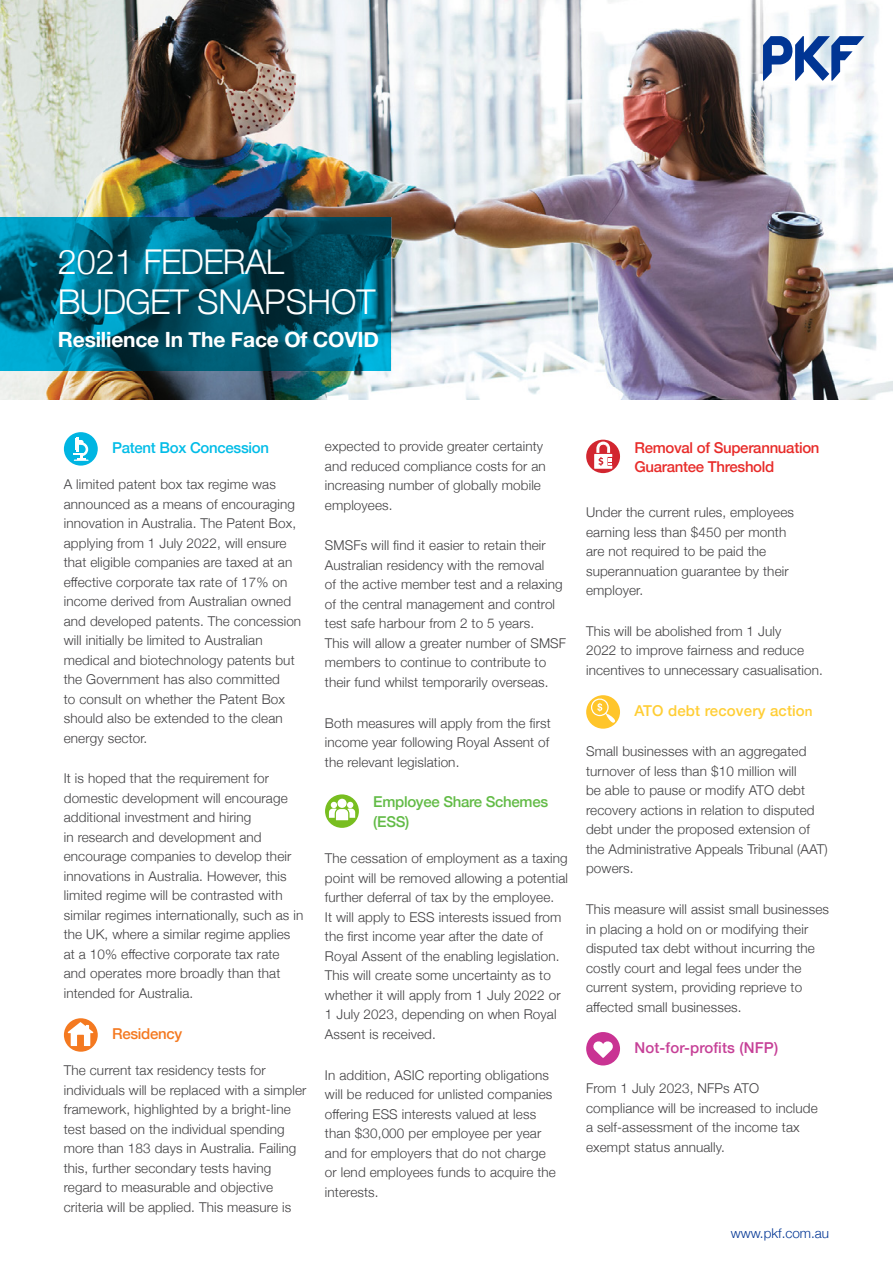
<style>
.page{position:relative;width:893px;height:1263px;background:#fff}
.page>*{position:absolute;margin:0;border:0;box-sizing:border-box;transform-origin:0 0}
.NEW_HEAD_ORANGE{font:300 34.2px/39.8px "Helvetica Neue";letter-spacing:-.02em;color:#fff}
.Front{font:700 21px "Helvetica Neue";letter-spacing:-.01em;color:#fff}
.SUB_RED{font:500 15px/19.5px "Helvetica Neue";letter-spacing:-.02em;color:#e82c2a}
.GREEN_SUB{font:500 15px/19.5px "Helvetica Neue";letter-spacing:-.02em;color:#62bb46}
._2018_BLUE_PRIM_SUB{font:500 15px "Helvetica Neue";letter-spacing:.01em;color:#ffce35}
._2018_BLUE_PRIM_SUB-2{font:500 15px "Helvetica Neue";letter-spacing:.01em;color:#c64097}
.SUBBY_AQUA{font:500 15px "Helvetica Neue";letter-spacing:-.02em;color:#00bce7}
.SUBBY_OR{font:500 15px "Helvetica Neue";letter-spacing:-.02em;color:#f47920}
._2018_BLUE_PRIM_SUB-3{font:300 13.5px/19.5px "Helvetica Neue";letter-spacing:.01em;color:#414042}
._2018_BLUE_PRIM_SUB-4{font:300 13.5px "Helvetica Neue";color:#003594}
.s1{font-size:13.5px}
</style>
<div class="page">
<div style="left:64px;top:432px;width:34px;height:34px;background:#00b5e2;border-radius:50%"></div>
<svg style="left:74px;top:437px;width:14px;height:24px"></svg>
<svg style="left:64px;top:1018px;width:34px;height:34px"></svg>
<svg style="left:68px;top:1022px;width:25px;height:24px"></svg>
<svg style="left:325px;top:794px;width:34px;height:34px"></svg>
<div style="left:337px;top:799px;width:10px;height:9px;background:#fff;border-radius:50%"></div>
<svg style="left:329px;top:802px;width:26px;height:19px"></svg>
<div style="left:586px;top:440px;width:34px;height:33px;background:#d22630;border-radius:50%"></div>
<svg style="left:594px;top:442px;width:18px;height:27px"></svg>
<svg style="left:586px;top:695px;width:34px;height:34px"></svg>
<svg style="left:591px;top:698px;width:25px;height:25px"></svg>
<svg style="left:586px;top:1032px;width:34px;height:33px"></svg>
<img style="left:0;top:0;width:893px;height:400px">
<svg style="left:763px;top:36px;width:101px;height:45px"></svg>
<svg style="left:0;top:217px;width:391px;height:153px"></svg>
<p class="NEW_HEAD_ORANGE" style="left:58px;top:240px;width:319px">2021 FEDERAL<br>BUDGET SNAPSHOT</p>
<p class="Front" style="left:58px;top:323px;width:323px">Resilience In The Face Of COVID</p>
<p class="SUBBY_AQUA" style="left:112px;top:435px;width:158px">Patent Box Concession</p>
<p class="_2018_BLUE_PRIM_SUB-3" style="left:64px;top:474px;width:239px">A limited patent box tax regime was announced as a means of encouraging innovation in Australia. The Patent Box, applying from 1 July 2022, will ensure that eligible companies are taxed at an effective corporate tax rate of 17% on income derived from Australian owned and developed patents. The concession will initially be limited to Australian medical and biotechnology patents but the Government has also committed<br>to consult on whether the Patent Box should also be extended to the clean energy sector.</p>
<p class="_2018_BLUE_PRIM_SUB-3" style="left:64px;top:768px;width:241px">It is hoped that the requirement for domestic development will encourage additional investment and hiring<br>in research and development and encourage companies to develop their innovations in Australia. However, this limited regime will be contrasted with similar regimes internationally, such as in the UK, where a similar regime applies at a 10% effective corporate tax rate and operates more broadly than that intended for Australia.</p>
<p class="SUBBY_OR" style="left:112px;top:1021px;width:72px">Residency</p>
<p class="_2018_BLUE_PRIM_SUB-3" style="left:64px;top:1060px;width:244px">The current tax residency tests for individuals will be replaced with a simpler framework, highlighted by a bright-line test based on the individual spending more than 183 days in Australia. Failing this, further secondary tests having regard to measurable and objective criteria will be applied. This measure is</p>
<p class="_2018_BLUE_PRIM_SUB-3" style="left:325px;top:435px;width:222px">expected to provide greater certainty and reduced compliance costs for an increasing number of globally mobile employees.</p>
<p class="_2018_BLUE_PRIM_SUB-3" style="left:325px;top:535px;width:243px">SMSFs will find it easier to retain their Australian residency with the removal<br>of the active member test and a relaxing of the central management and control test safe harbour from 2 to 5 years.<br>This will allow a greater number of SMSF members to continue to contribute to their fund whilst temporarily overseas.</p>
<p class="_2018_BLUE_PRIM_SUB-3" style="left:325px;top:712px;width:227px;text-align:justify">Both measures will apply from the first income year following Royal Assent of the relevant legislation.</p>
<p class="GREEN_SUB" style="left:373px;top:791px;width:176px">Employee Share Schemes (ESS)</p>
<p class="_2018_BLUE_PRIM_SUB-3" style="left:325px;top:848px;width:245px">The cessation of employment as a taxing point will be removed allowing a potential further deferral of tax by the employee.<br>It will apply to ESS interests issued from the first income year after the date of Royal Assent of the enabling legislation.<br>This will create some uncertainty as to whether it will apply from 1 July 2022 or 1 July 2023, depending on when Royal Assent is received.</p>
<p class="_2018_BLUE_PRIM_SUB-3" style="left:325px;top:1064px;width:233px">In addition, ASIC reporting obligations will be reduced for unlisted companies offering ESS interests valued at less than $30,000 per employee per year and for employers that do not charge or lend employees funds to acquire the interests.</p>
<p class="SUB_RED" style="left:634px;top:436px;width:187px">Removal of Superannuation<br>Guarantee Threshold</p>
<p class="_2018_BLUE_PRIM_SUB-3" style="left:586px;top:502px;width:210px">Under the current rules, employees earning less than $450 per month are not required to be paid the superannuation guarantee by their employer.</p>
<p class="_2018_BLUE_PRIM_SUB-3" style="left:586px;top:620px;width:238px">This will be abolished from 1 July<br>2022 to improve fairness and reduce incentives to unnecessary casualisation.</p>
<p class="_2018_BLUE_PRIM_SUB" style="left:634px;top:698px;width:180px">ATO debt recovery actio<span class="s1">n</span></p>
<p class="_2018_BLUE_PRIM_SUB-3" style="left:586px;top:741px;width:243px">Small businesses with an aggregated turnover of less than $10 million will<br>be able to pause or modify ATO debt recovery actions in relation to disputed debt under the proposed extension of the Administrative Appeals Tribunal (AAT) powers.</p>
<p class="_2018_BLUE_PRIM_SUB-3" style="left:586px;top:899px;width:244px">This measure will assist small businesses in placing a hold on or modifying their disputed tax debt without incurring the costly court and legal fees under the current system, providing reprieve to affected small businesses.</p>
<p class="_2018_BLUE_PRIM_SUB-2" style="left:634px;top:1035px;width:145px">Not-for-profits (NFP)</p>
<p class="_2018_BLUE_PRIM_SUB-3" style="left:586px;top:1078px;width:233px">From 1 July 2023, NFPs ATO compliance will be increased to include a self-assessment of the income tax exempt status annually.</p>
<p class="_2018_BLUE_PRIM_SUB-4" style="left:731px;top:1222px;width:100px">www.pkf.com.au</p>
</div>
